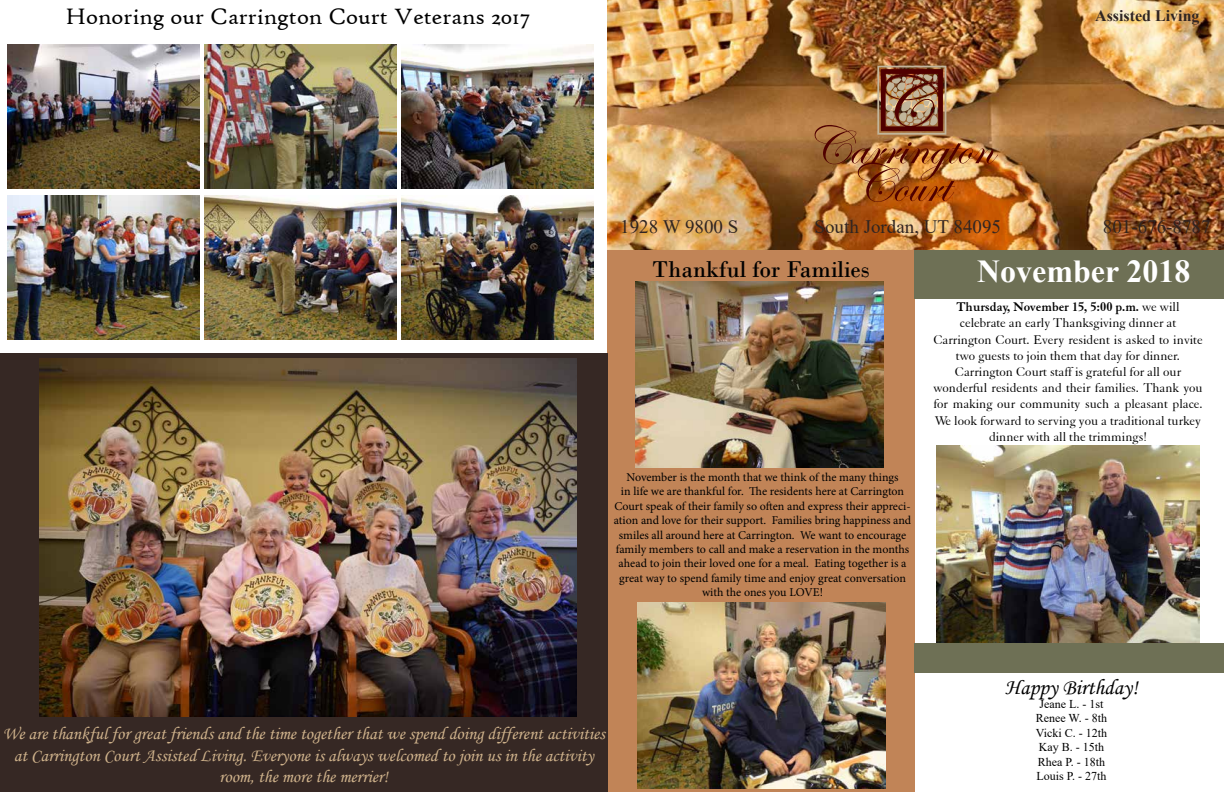
<style>
.page{position:relative;width:1224px;height:792px;background:#fff}
.page>*{position:absolute;margin:0;border:0;box-sizing:border-box;transform-origin:0 0}
.t1{font:700 32px "Times New Roman";color:#fff}
.t2{font:24px "High Tower Text";color:#000}
.t3{font:24px "Bodoni";color:#000}
.t4{font:22px "Monotype Corsiva";color:#000}
.t5{font:19px "Times New Roman";color:#302522}
.t6{font:18px/21.6px "Monotype Corsiva";color:#d0b38c;text-align:center}
.t7{font:700 16px "Times New Roman";color:#302522}
.t8{font:13.5px/16.2px "Elegant Garamond BT";color:#000;text-align:center}
.t9{font:12px/14.4px "Minion Pro";letter-spacing:-.005em;color:#000;text-align:center}
.t10{font:12px/14.4px "Times New Roman";color:#000;text-align:center}
.s1{font-weight:700}
</style>
<div class="page">
<img style="left:608px;top:0;width:616px;height:251px">
<div style="left:608px;top:251px;width:307px;height:541px;background:#c18457"></div>
<div style="left:914px;top:251px;width:310px;height:48px;background:#6e7055"></div>
<img style="left:815px;top:66px;width:183px;height:136px">
<div style="left:914px;top:644px;width:310px;height:29px;background:#6e7055"></div>
<div style="left:0;top:353px;width:608px;height:439px;background:#362824"></div>
<img style="left:937px;top:445px;width:262px;height:197px">
<img style="left:635px;top:282px;width:248px;height:186px">
<img style="left:638px;top:602px;width:248px;height:186px">
<img style="left:7px;top:45px;width:192px;height:144px">
<img style="left:7px;top:196px;width:192px;height:144px">
<img style="left:204px;top:45px;width:192px;height:144px">
<img style="left:401px;top:45px;width:192px;height:144px">
<img style="left:204px;top:196px;width:192px;height:144px">
<img style="left:401px;top:196px;width:192px;height:144px">
<img style="left:39px;top:358px;width:537px;height:358px">
<h2 class="t2" style="left:66px;top:3px;width:466px">Honoring our Carrington Court Veterans 2017</h2>
<h3 class="t7" style="left:1095px;top:5px;width:106px">Assisted Living</h3>
<h3 class="t5" style="left:620px;top:213px;width:120px">1928 W 9800 S</h3>
<h3 class="t5" style="left:815px;top:213px;width:188px">South Jordan, UT 84095</h3>
<h3 class="t5" style="left:1103px;top:213px;width:109px">801-676-8787</h3>
<h2 class="t3" style="left:652px;top:255px;width:219px">Thankful for Families</h2>
<p class="t9" style="left:614px;top:470px;width:299px">November is the month that we think of the many things<br>in life we are thankful for. The residents here at Carrington Court speak of their family so often and express their appreci&shy;ation and love for their support. Families bring happiness and smiles all around here at Carrington. We want to encourage family members to call and make a reservation in the months ahead to join their loved one for a meal. Eating together is a great way to spend family time and enjoy great conversation with the ones you LOVE!</p>
<h1 class="t1" style="left:977px;top:248px;width:215px">November 2018</h1>
<p class="t8" style="left:933px;top:299px;width:271px"><span class="s1">Thursday, November 15, 5:00 p.m.</span> we will celebrate an early Thanksgiving dinner at Carrington Court. Every resident is asked to invite two guests to join them that day for dinner.<br>Carrington Court staff is grateful for all our wonderful residents and their families. Thank you for making our community such a pleasant place.<br>We look forward to serving you a traditional turkey dinner with all the trimmings!</p>
<h3 class="t6" style="left:3px;top:723px;width:604px">We are thankful for great friends and the time together that we spend doing different activities at Carrington Court Assisted Living. Everyone is always welcomed to join us in the activity room, the more the merrier!</h3>
<h3 class="t4" style="left:1005px;top:673px;width:134px">Happy Birthday!</h3>
<p class="t10" style="left:1036px;top:696px;width:73px">Jeane L. - 1st<br>Renee W. - 8th<br>Vicki C. - 12th<br>Kay B. - 15th<br>Rhea P. - 18th<br>Louis P. - 27th</p>
</div>
